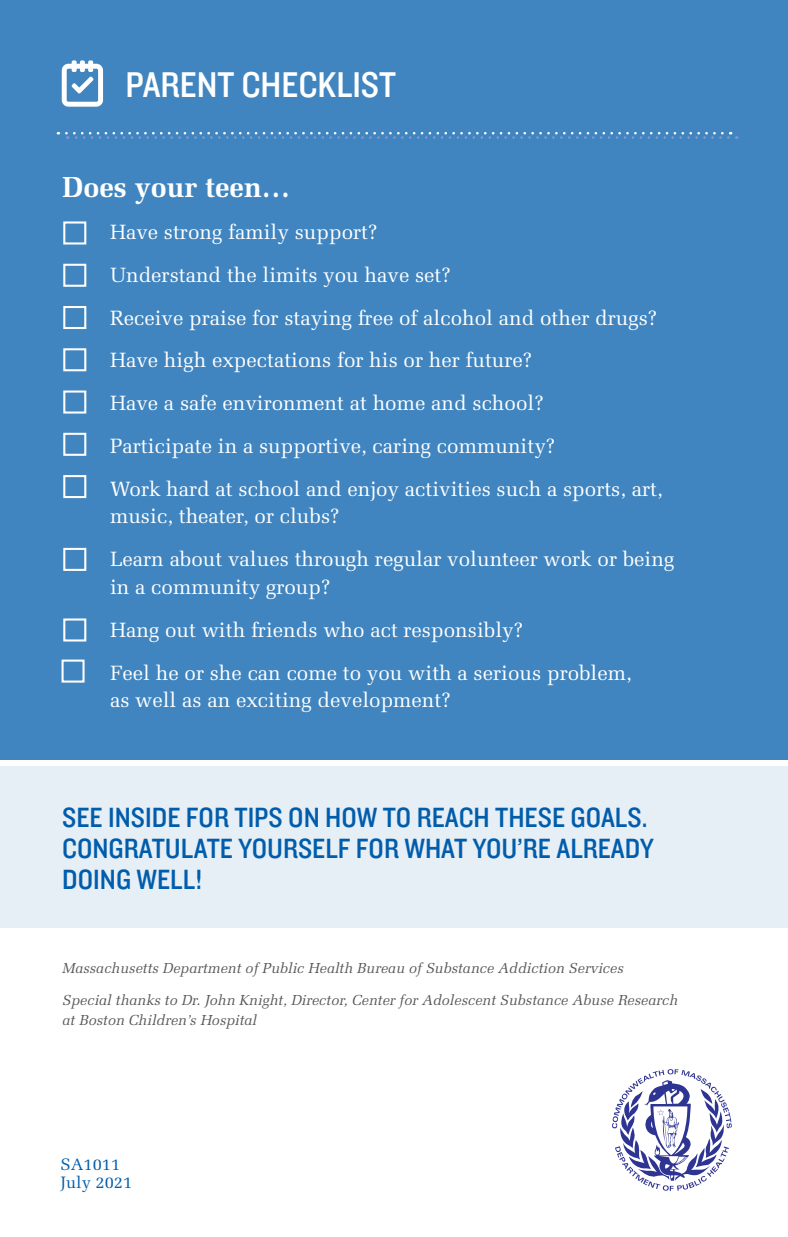
<style>
.page{position:relative;width:788px;height:1237px;background:#fff}
.page>*{position:absolute;margin:0;border:0;box-sizing:border-box;transform-origin:0 0}
.t1{font:37.1px "Knockout 30 Junior Welterwt";color:#fff}
.t2{font:28.88px/31px "Knockout 30 Junior Welterwt";color:#015dab}
.t3{font:700 28.88px "Melior LT Pro";color:#fff}
.t4{font:20.65px/42.7px "Melior LT Pro";color:#fff}
.t5{font:16.45px/18.6px "Melior LT Pro";color:#015dab}
.t6{font:italic 14.53px/19.6px "Melior LT Pro";color:#57585a}
</style>
<div class="page">
<div style="left:0;top:766px;width:788px;height:162px;background:#e6eff6"></div>
<div style="left:0;top:0;width:788px;height:759px;background:#4085c0"></div>
<svg style="left:612px;top:1069px;width:119px;height:121px"></svg>
<div style="left:63px;top:221px;width:23px;height:23px;border:2px solid #fff"></div>
<div style="left:63px;top:264px;width:23px;height:23px;border:2px solid #fff"></div>
<div style="left:63px;top:306px;width:23px;height:23px;border:2px solid #fff"></div>
<div style="left:63px;top:348px;width:23px;height:23px;border:2px solid #fff"></div>
<div style="left:63px;top:390px;width:23px;height:23px;border:2px solid #fff"></div>
<div style="left:63px;top:433px;width:23px;height:23px;border:2px solid #fff"></div>
<div style="left:63px;top:475px;width:23px;height:23px;border:2px solid #fff"></div>
<div style="left:63px;top:548px;width:23px;height:23px;border:2px solid #fff"></div>
<div style="left:63px;top:618px;width:23px;height:23px;border:2px solid #fff"></div>
<div style="left:61px;top:659px;width:24px;height:23px;border:2px solid #fff"></div>
<svg style="left:62px;top:60px;width:41px;height:47px"></svg>
<svg style="left:58px;top:132px;width:679px;height:7px"></svg>
<h1 class="t1" style="left:125px;top:60px;width:272px">PARENT CHECKLIST</h1>
<h2 class="t3" style="left:63px;top:169px;width:229px">Does your teen…</h2>
<p class="t4" style="left:110px;top:211px;width:554px">Have strong family support?<br>Understand the limits you have set?<br>Receive praise for staying free of alcohol and other drugs?<br>Have high expectations for his or her future?<br>Have a safe environment at home and school?<br>Participate in a supportive, caring community?<br>Work hard at school and enjoy activities such a sports, art,</p>
<p class="t4" style="left:110px;top:495px;width:566px">music, theater, or clubs?<br>Learn about values through regular volunteer work or being</p>
<p class="t4" style="left:110px;top:565px;width:523px">in a community group?<br>Hang out with friends who act responsibly?<br>Feel he or she can come to you with a serious problem,</p>
<p class="t4" style="left:110px;top:679px;width:342px">as well as an exciting development?</p>
<h2 class="t2" style="left:62px;top:801px;width:592px">SEE INSIDE FOR TIPS ON HOW TO REACH THESE GOALS.<br>CONGRATULATE YOURSELF FOR WHAT YOU’RE ALREADY<br>DOING WELL!</h2>
<p class="t6" style="left:62px;top:958px;width:562px">Massachusetts Department of Public Health Bureau of Substance Addiction Services</p>
<p class="t6" style="left:62px;top:990px;width:617px">Special thanks to Dr. John Knight, Director, Center for Adolescent Substance Abuse Research at Boston Children’s Hospital</p>
<p class="t5" style="left:61px;top:1154px;width:73px">SA1011<br>July 2021</p>
</div>
